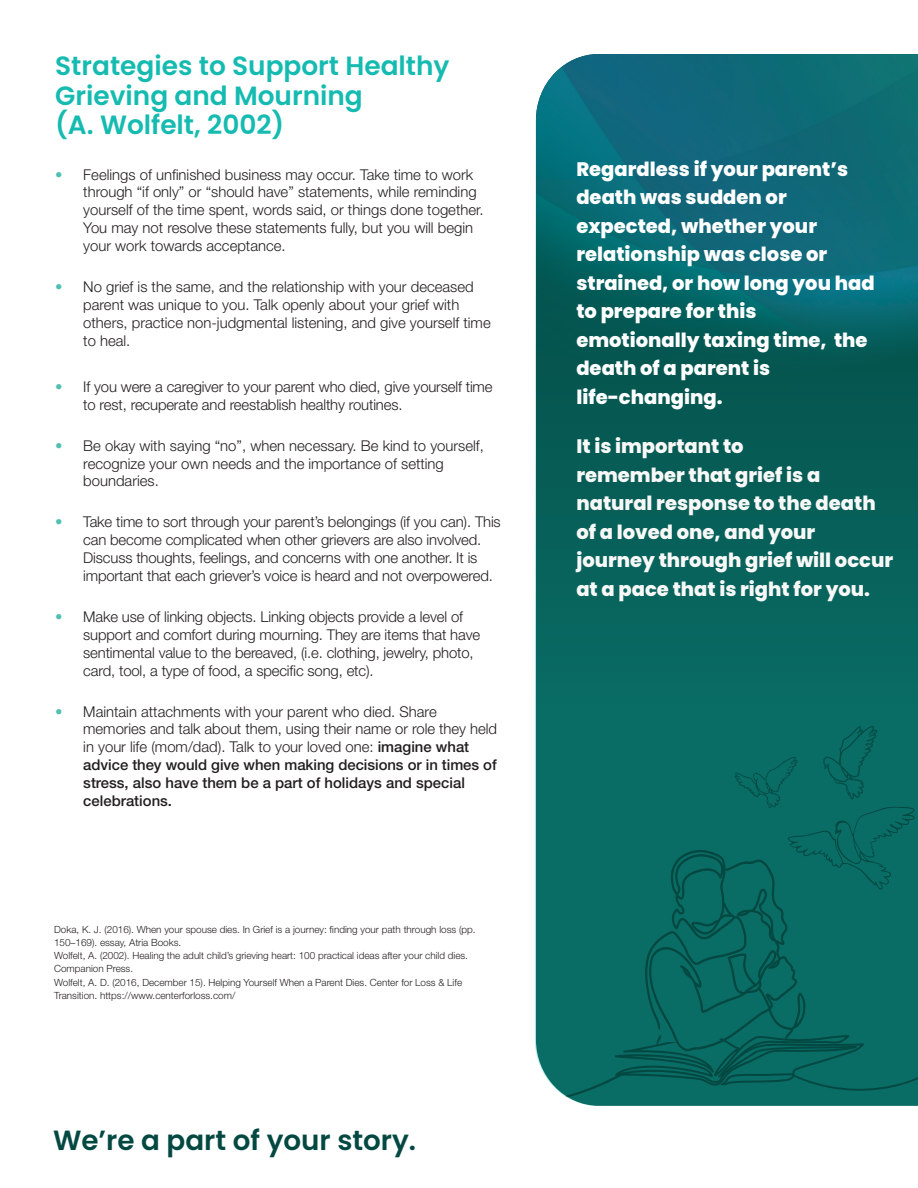
<style>
.page{position:relative;width:918px;height:1188px;background:#fff}
.page>*{position:absolute;margin:0;border:0;box-sizing:border-box;transform-origin:0 0}
.t1{font:600 27.75px "Poppins";color:#044842}
.t2{font:600 26.4px/29.7px "Poppins";color:#15bbb1}
.t3{font:800 19.5px/28.5px "Poppins";color:#fff}
.t4{font:800 19.5px/28.5px "Poppins";color:#f8f8f7}
.t5{font:300 14.85px/17.9px "Helvetica Neue LT Std";letter-spacing:-.005em;color:#231f20}
.t6{font:500 14.85px/17.9px "Helvetica Neue LT Std";color:#231f20}
.t7{font:300 9.9px/13.2px "Helvetica Neue LT Std";color:#231f20}
.s1{color:#51c0b0}
.s2{font-weight:500}
</style>
<div class="page">
<svg style="left:535px;top:54px;width:383px;height:672px;background:#0a6565"></svg>
<svg style="left:535px;top:726px;width:383px;height:380px;background:#0a6a63"></svg>
<p class="t2" style="left:55px;top:51px;width:396px">Strategies to Support Healthy<br>Grieving and Mourning</p>
<p class="t2" style="left:55px;top:110px;width:231px">(A. Wolfelt, 2002)</p>
<p class="t5" style="left:83px;top:165px;width:402px;text-indent:-28px"><span class="s1">•</span> Feelings of unfinished business may occur. Take time to work through “if only” or “should have” statements, while reminding yourself of the time spent, words said, or things done together.<br>You may not resolve these statements fully, but you will begin your work towards acceptance.</p>
<p class="t5" style="left:83px;top:278px;width:392px;text-indent:-28px"><span class="s1">•</span> No grief is the same, and the relationship with your deceased parent was unique to you. Talk openly about your grief with</p>
<p class="t5" style="left:83px;top:313px;width:409px">others, practice non-judgmental listening, and give yourself time to heal.</p>
<p class="t5" style="left:83px;top:377px;width:411px;text-indent:-28px"><span class="s1">•</span> If you were a caregiver to your parent who died, give yourself time to rest, recuperate and reestablish healthy routines.</p>
<p class="t5" style="left:83px;top:436px;width:402px;text-indent:-28px"><span class="s1">•</span> Be okay with saying “no”, when necessary. Be kind to yourself, recognize your own needs and the importance of setting</p>
<p class="t5" style="left:83px;top:472px;width:77px">boundaries.</p>
<p class="t5" style="left:83px;top:513px;width:419px;text-indent:-28px"><span class="s1">•</span> Take time to sort through your parent’s belongings (if you can). This can become complicated when other grievers are also involved.<br>Discuss thoughts, feelings, and concerns with one another. It is important that each griever’s voice is heard and not overpowered.</p>
<p class="t5" style="left:83px;top:608px;width:398px;text-indent:-28px"><span class="s1">•</span> Make use of linking objects. Linking objects provide a level of support and comfort during mourning. They are items that have sentimental value to the bereaved, (i.e. clothing, jewelry, photo, card, tool, a type of food, a specific song, etc).</p>
<p class="t5" style="left:55px;top:702px;width:383px"><span class="s1">•</span> Maintain attachments with your parent who died. Share</p>
<p class="t5" style="left:83px;top:720px;width:415px">memories and talk about them, using their name or role they held in your life (mom/dad). Talk to your loved one: <span class="s2">imagine what</span></p>
<p class="t6" style="left:83px;top:756px;width:415px">advice they would give when making decisions or in times of stress, also have them be a part of holidays and special</p>
<p class="t6" style="left:83px;top:791px;width:90px">celebrations.</p>
<p class="t7" style="left:54px;top:922px;width:423px">Doka, K. J. (2016). When your spouse dies. In Grief is a journey: finding your path through loss (pp.<br>150–169). essay, Atria Books.</p>
<p class="t7" style="left:54px;top:949px;width:415px">Wolfelt, A. (2002). Healing the adult child’s grieving heart: 100 practical ideas after your child dies.<br>Companion Press.</p>
<p class="t7" style="left:54px;top:975px;width:410px">Wolfelt, A. D. (2016, December 15). Helping Yourself When a Parent Dies. Center for Loss &amp; Life</p>
<p class="t7" style="left:54px;top:989px;width:183px">Transition. https://www.centerforloss.com/</p>
<p class="t1" style="left:53px;top:1124px;width:365px">We’re a part of your story.</p>
<p class="t3" style="left:576px;top:155px;width:273px">Regardless if your parent’s death was sudden or</p>
<p class="t3" style="left:576px;top:212px;width:242px">expected, whether your</p>
<p class="t3" style="left:576px;top:240px;width:300px">relationship was close or strained, or how long you had to prepare for this</p>
<p class="t3" style="left:576px;top:326px;width:293px">emotionally taxing time, the death of a parent is</p>
<p class="t3" style="left:576px;top:383px;width:148px">life-changing.</p>
<p class="t4" style="left:576px;top:432px;width:169px">It is important to</p>
<p class="t4" style="left:576px;top:461px;width:245px">remember that grief is a</p>
<p class="t4" style="left:576px;top:489px;width:301px">natural response to the death of a loved one, and your</p>
<p class="t4" style="left:576px;top:546px;width:318px">journey through grief will occur at a pace that is right for you.</p>
</div>
